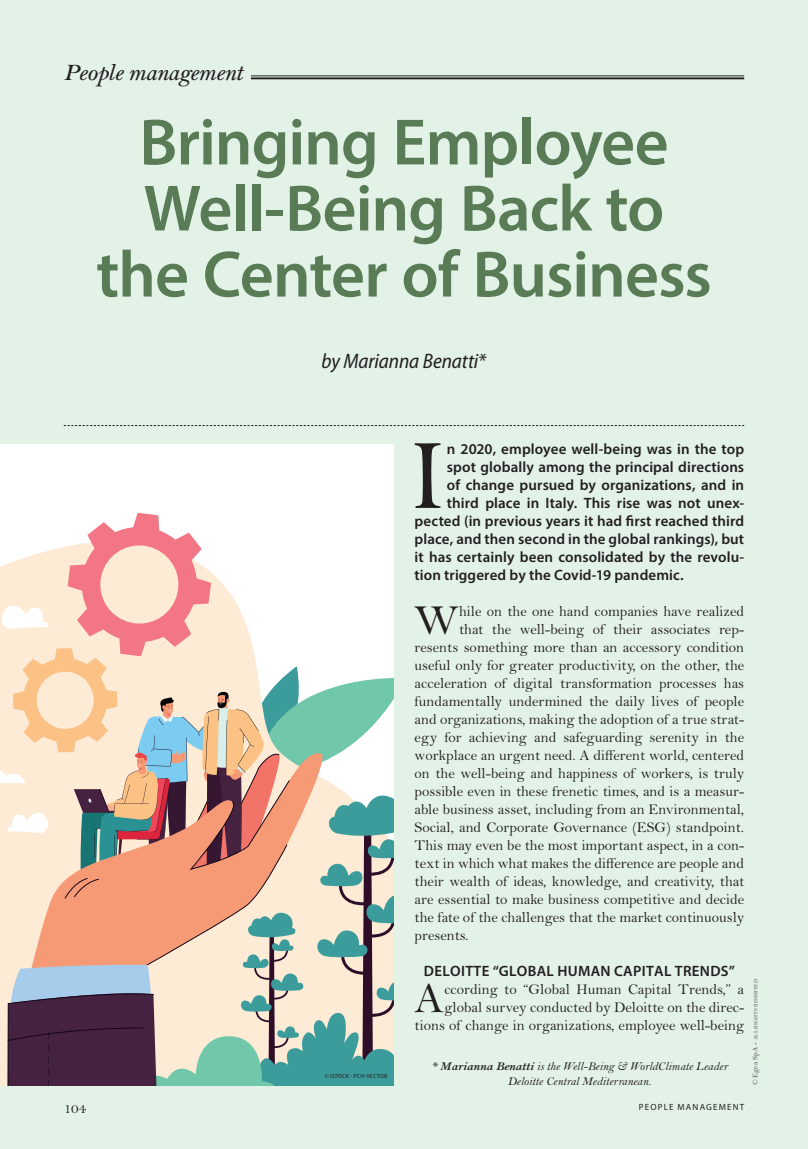
<style>
.page{position:relative;width:808px;height:1149px;background:#fff}
.page>*{position:absolute;margin:0;border:0;box-sizing:border-box;transform-origin:0 0}
.t1{font:100.35px "Bell MT Std";color:#231f20}
.t2{font:600 66px/66px "Myriad Pro";letter-spacing:-.015em;color:#597c57}
.Testo_capoverso{font:43.5px "Bell MT Std";color:#231f20}
.t3{font:italic 600 24px "Bell MT Std";letter-spacing:-.025em;color:#231f20}
.t4{font:italic semi-condensed 21px "Myriad Pro";letter-spacing:-.01em;color:#231f20}
.Testo_capoverso-2{font:15px/18px "Bell MT Std";color:#231f20;text-align:right}
.Titoletti_paragrafo{font:600 15px "Myriad Pro";letter-spacing:.005em;color:#231f20}
.AUTORI{font:italic 12px/15px "Bell MT Std";color:#231f20;text-align:center}
.t5{font:9px "Myriad Pro";letter-spacing:.13em;color:#231f20}
.elenco___punti{font:6px "Myriad Pro";letter-spacing:.02em;color:#231f20}
.t6{font:600 5.25px "Bell MT Std";color:#636366}
.s1{font-weight:700}
.s2{font-weight:400;font-size:7.5px}
.s3{font-size:7.5px}
</style>
<div class="page">
<div style="left:0;top:0;width:808px;height:1148px;background:#e3f2e7"></div>
<hr style="left:251px;top:76px;width:493px;height:1px;background:#231f20">
<hr style="left:251px;top:77px;width:493px;height:2px;background:#231f20">
<svg style="left:64px;top:425px;width:680px;height:1px"></svg>
<div style="left:0;top:444px;width:393px;height:640px;background:#fff"></div>
<svg style="left:0;top:512px;width:394px;height:572px"></svg>
<h3 class="t3" style="left:64px;top:59px;width:181px">People management</h3>
<p class="t2" style="left:139px;top:107px;width:531px">Bringing Employee<br>Well-Being Back to</p>
<p class="t2" style="left:96px;top:239px;width:617px">the Center of Business</p>
<p class="t4" style="left:322px;top:349px;width:166px">by Marianna Benatti*</p>
<p class="elenco___punti" style="left:325px;top:1071px;width:64px">© ISTOCK - PCH-VECTOR</p>
<p class="t1" style="left:409px;top:419px;width:39px">I</p>
<p class="Titoletti_paragrafo" style="left:447px;top:439px;width:299px">n 2020, employee well-being was in the top</p>
<p class="Titoletti_paragrafo" style="left:447px;top:457px;width:299px">spot globally among the principal directions</p>
<p class="Titoletti_paragrafo" style="left:447px;top:475px;width:299px">of change pursued by organizations, and in</p>
<p class="Titoletti_paragrafo" style="left:447px;top:493px;width:299px">third place in Italy. This rise was not unex-</p>
<p class="Titoletti_paragrafo" style="left:415px;top:511px;width:331px">pected (in previous years it had first reached third</p>
<p class="Titoletti_paragrafo" style="left:415px;top:529px;width:331px">place, and then second in the global rankings), but</p>
<p class="Titoletti_paragrafo" style="left:415px;top:547px;width:331px">it has certainly been consolidated by the revolu-</p>
<p class="Titoletti_paragrafo" style="left:415px;top:565px;width:271px">tion triggered by the Covid-19 pandemic.</p>
<p class="Testo_capoverso" style="left:414px;top:595px;width:46px">W</p>
<p class="Testo_capoverso-2" style="left:459px;top:602px;width:287px">hile on the one hand companies have realized</p>
<p class="Testo_capoverso-2" style="left:459px;top:620px;width:287px">that the well-being of their associates rep-</p>
<p class="Testo_capoverso-2" style="left:415px;top:638px;width:331px">resents something more than an accessory condition</p>
<p class="Testo_capoverso-2" style="left:415px;top:656px;width:331px">useful only for greater productivity, on the other, the</p>
<p class="Testo_capoverso-2" style="left:415px;top:674px;width:331px">acceleration of digital transformation processes has</p>
<p class="Testo_capoverso-2" style="left:415px;top:692px;width:331px">fundamentally undermined the daily lives of people</p>
<p class="Testo_capoverso-2" style="left:415px;top:710px;width:331px">and organizations, making the adoption of a true strat-</p>
<p class="Testo_capoverso-2" style="left:415px;top:728px;width:331px">egy for achieving and safeguarding serenity in the</p>
<p class="Testo_capoverso-2" style="left:415px;top:746px;width:331px">workplace an urgent need. A different world, centered</p>
<p class="Testo_capoverso-2" style="left:415px;top:764px;width:331px">on the well-being and happiness of workers, is truly</p>
<p class="Testo_capoverso-2" style="left:415px;top:782px;width:331px">possible even in these frenetic times, and is a measur-</p>
<p class="Testo_capoverso-2" style="left:415px;top:800px;width:331px">able business asset, including from an Environmental,</p>
<p class="Testo_capoverso-2" style="left:415px;top:818px;width:331px">Social, and Corporate Governance (ESG) standpoint.</p>
<p class="Testo_capoverso-2" style="left:415px;top:836px;width:331px">This may even be the most important aspect, in a con-</p>
<p class="Testo_capoverso-2" style="left:415px;top:854px;width:331px">text in which what makes the difference are people and</p>
<p class="Testo_capoverso-2" style="left:415px;top:872px;width:331px">their wealth of ideas, knowledge, and creativity, that</p>
<p class="Testo_capoverso-2" style="left:415px;top:890px;width:331px">are essential to make business competitive and decide</p>
<p class="Testo_capoverso-2" style="left:415px;top:908px;width:331px">the fate of the challenges that the market continuously</p>
<p class="Testo_capoverso-2" style="left:415px;top:926px;width:55px">presents.</p>
<p class="Titoletti_paragrafo" style="left:424px;top:961px;width:312px">DELOITTE “GLOBAL HUMAN CAPITAL TRENDS”</p>
<p class="Testo_capoverso" style="left:414px;top:973px;width:31px">A</p>
<p class="Testo_capoverso-2" style="left:415px;top:980px;width:331px">ccording to “Global Human Capital Trends,” a global survey conducted by Deloitte on the direc&shy;tions of change in organizations, employee well-being</p>
<p class="AUTORI" style="left:431px;top:1058px;width:298px">* <span class="s1">Marianna Benatti</span> is the Well-Being &amp; WorldClimate Leader<br>Deloitte Central Mediterranean.</p>
<p class="Testo_capoverso-2" style="left:64px;top:1099px;width:24px">104</p>
<p class="t5" style="left:639px;top:1101px;width:107px">PEOPLE MANAGEMENT</p>
<p class="t6" style="left:753px;top:1084px;width:107px;rotate:-90deg"><span class="s2">©</span> <span class="s3">Egea SpA -</span> ALL RIGHTS RESERVED</p>
</div>
